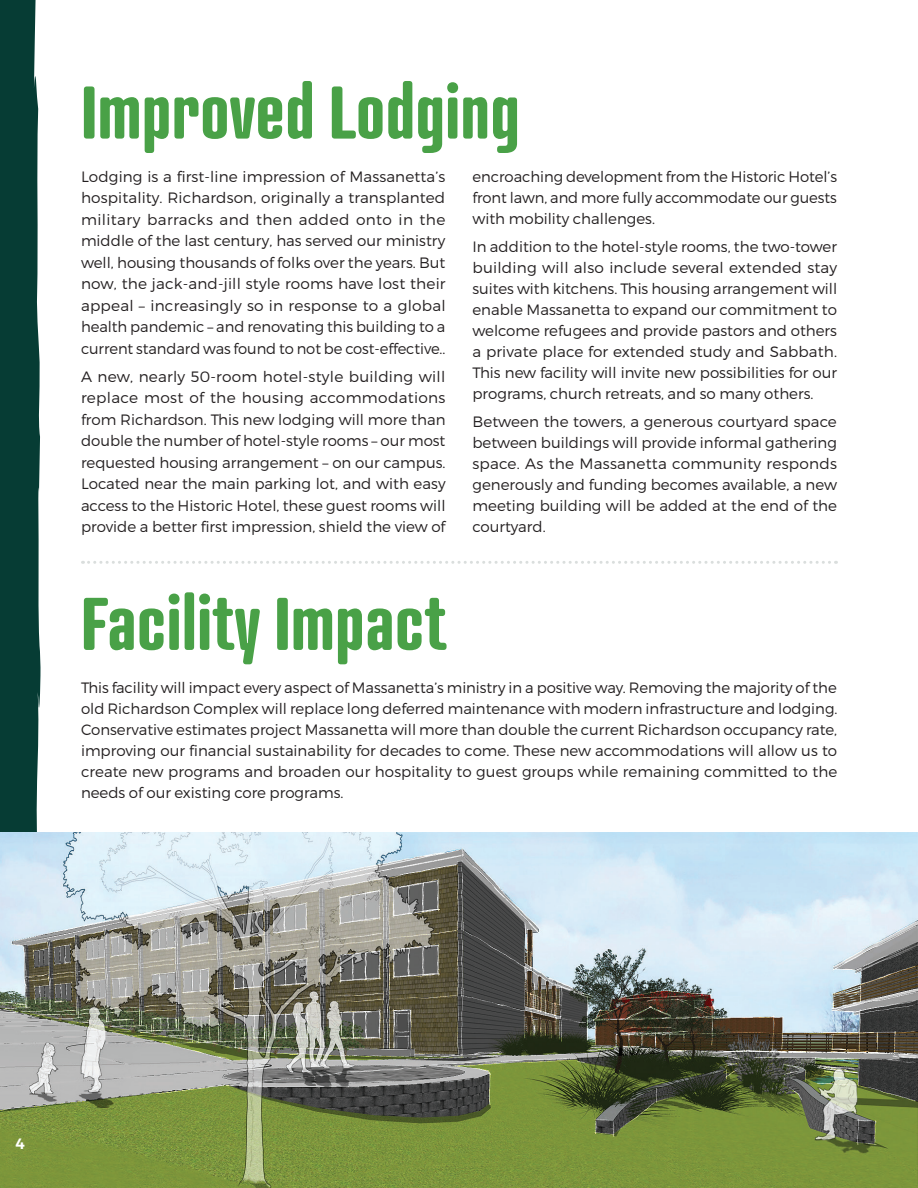
<style>
.page{position:relative;width:918px;height:1188px;background:#fff}
.page>*{position:absolute;margin:0;border:0;box-sizing:border-box;transform-origin:0 0}
.t1{font:700 72px "Atrament";color:#49a147}
.t2{font:300 15px/21px "Montserrat";color:#231f20;text-align:justify}
.t3{font:600 15px "Montserrat";color:#fff}
</style>
<div class="page">
<svg style="left:0;top:0;width:41px;height:833px;background:#184a43"></svg>
<img style="left:0;top:833px;width:918px;height:355px">
<svg style="left:89px;top:561px;width:748px;height:3px"></svg>
<h1 class="t1" style="left:81px;top:67px;width:440px">Improved Lodging</h1>
<p class="t2" style="left:81px;top:165px;width:366px;line-height:21.5px">Lodging is a first-line impression of Massanetta’s hospitality. Richardson, originally a transplanted military barracks and then added onto in the middle of the last century, has served our ministry well, housing thousands of folks over the years. But now, the jack-and-jill style rooms have lost their appeal – increasingly so in response to a global health pandemic – and renovating this building to a current standard was found to not be cost-effective..</p>
<p class="t2" style="left:81px;top:366px;width:366px;line-height:21.5px">A new, nearly 50-room hotel-style building will replace most of the housing accommodations from Richardson. This new lodging will more than double the number of hotel-style rooms – our most requested housing arrangement – on our campus.<br>Located near the main parking lot, and with easy access to the Historic Hotel, these guest rooms will provide a better first impression, shield the view of</p>
<p class="t2" style="left:472px;top:166px;width:366px">encroaching development from the Historic Hotel’s front lawn, and more fully accommodate our guests with mobility challenges.</p>
<p class="t2" style="left:472px;top:236px;width:366px">In addition to the hotel-style rooms, the two-tower building will also include several extended stay suites with kitchens. This housing arrangement will enable Massanetta to expand our commitment to welcome refugees and provide pastors and others a private place for extended study and Sabbath.<br>This new facility will invite new possibilities for our programs, church retreats, and so many others.</p>
<p class="t2" style="left:472px;top:411px;width:366px">Between the towers, a generous courtyard space between buildings will provide informal gathering space. As the Massanetta community responds generously and funding becomes available, a new meeting building will be added at the end of the courtyard.</p>
<h1 class="t1" style="left:81px;top:578px;width:367px">Facility Impact</h1>
<p class="t2" style="left:81px;top:677px;width:758px">This facility will impact every aspect of Massanetta’s ministry in a positive way. Removing the majority of the old Richardson Complex will replace long deferred maintenance with modern infrastructure and lodging.<br>Conservative estimates project Massanetta will more than double the current Richardson occupancy rate, improving our financial sustainability for decades to come. These new accommodations will allow us to create new programs and broaden our hospitality to guest groups while remaining committed to the needs of our existing core programs.</p>
<p class="t3" style="left:16px;top:1134px;width:11px">4</p>
</div>
